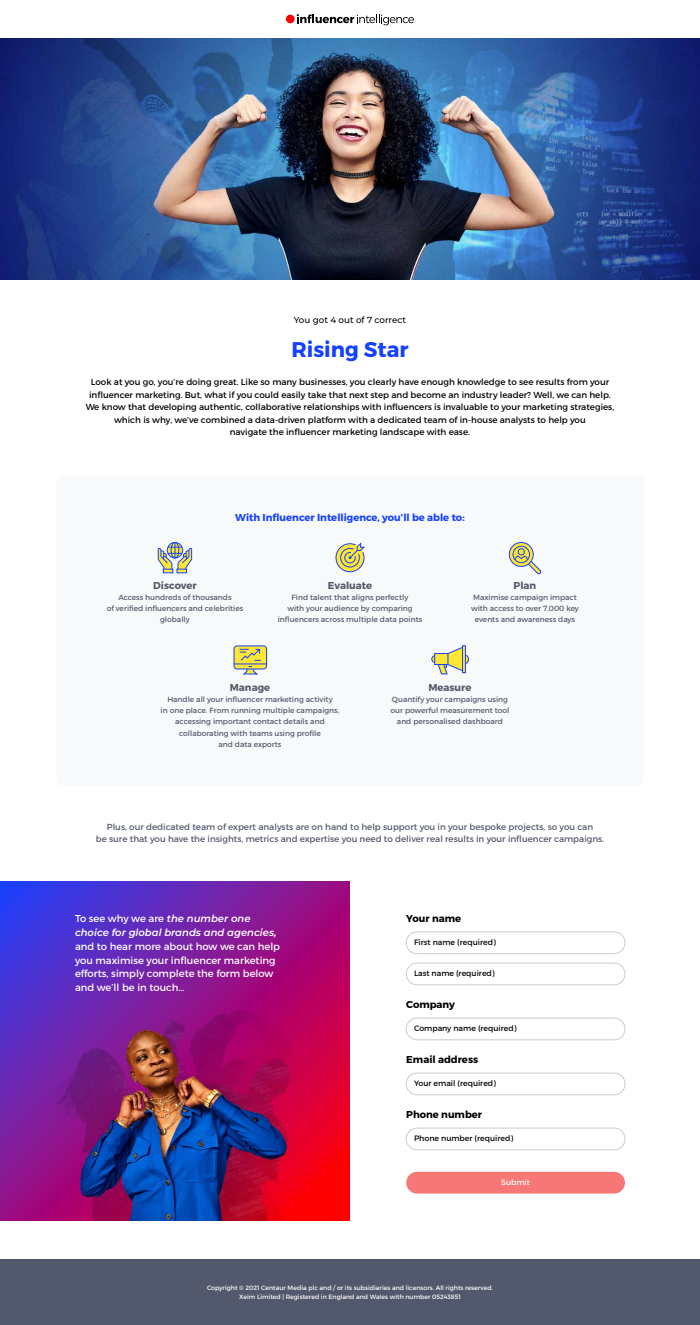
<style>
.page{position:relative;width:700px;height:1325px;background:#fff}
.page>*{position:absolute;margin:0;border:0;box-sizing:border-box;transform-origin:0 0}
.t1{font:700 21.25px "Montserrat";color:#1440ff}
.t2{font:10px/13.8px "Montserrat";color:#fff}
.t3{font:italic 600 10px/13.8px "Montserrat";color:#fff}
.t4{font:700 10px "Montserrat";color:#1440ff}
.t5{font:700 10px "Montserrat";color:#000}
.t6{font:700 10px "Montserrat";color:#53596c}
.t7{font:8.75px/12.5px "Montserrat";color:#000;text-align:center}
.t8{font:8.75px/12.5px "Montserrat";color:#53596c;text-align:center}
.t9{font:500 8.75px "Montserrat";color:#000}
.t10{font:7.81px "Montserrat";color:#000}
.t11{font:7.81px "Montserrat";color:#fff}
.t12{font:7.5px/11.2px "Montserrat";color:#53596c;text-align:center}
.t13{font:6.25px/9.4px "Montserrat";color:#fff;text-align:center}
.s1{font-weight:400;font-style:normal}
</style>
<div class="page">
<div style="left:0;top:1259px;width:700px;height:66px;background:#53596c"></div>
<svg style="left:0;top:881px;width:350px;height:340px;background:#851b95"></svg>
<div style="left:56px;top:476px;width:588px;height:310px;background:#f7f9fb;border-radius:8px"></div>
<img style="left:0;top:38px;width:700px;height:241px">
<div style="left:286px;top:15px;width:9px;height:8px;background:#f00;border-radius:50%"></div>
<svg style="left:297px;top:14px;width:117px;height:11px"></svg>
<svg style="left:335px;top:542px;width:30px;height:30px"></svg>
<svg style="left:509px;top:542px;width:24px;height:24px"></svg>
<div style="left:509px;top:542px;width:25px;height:25px;border:1px solid #1440ff;border-radius:50%"></div>
<div style="left:513px;top:546px;width:17px;height:17px;border:1px solid #1440ff;border-radius:50%"></div>
<div style="left:518px;top:548px;width:7px;height:7px;border:1px solid #1440ff;border-radius:50%"></div>
<svg style="left:515px;top:555px;width:27px;height:20px"></svg>
<svg style="left:234px;top:646px;width:33px;height:23px"></svg>
<div style="left:234px;top:646px;width:33px;height:23px;border:1px solid #1440ff;border-radius:3px"></div>
<hr style="left:234px;top:664px;width:33px;height:1px;background:#1440ff">
<svg style="left:240px;top:649px;width:21px;height:26px"></svg>
<svg style="left:431px;top:646px;width:38px;height:29px"></svg>
<svg style="left:158px;top:542px;width:34px;height:31px"></svg>
<div style="left:406px;top:1018px;width:219px;height:22px;border:1px solid #ccc;border-radius:11px"></div>
<div style="left:406px;top:1073px;width:219px;height:22px;border:1px solid #ccc;border-radius:11px"></div>
<div style="left:406px;top:1128px;width:219px;height:22px;border:1px solid #ccc;border-radius:11px"></div>
<div style="left:406px;top:1172px;width:219px;height:22px;background:#f77676;border-radius:11px"></div>
<div style="left:406px;top:932px;width:219px;height:22px;border:1px solid #ccc;border-radius:11px"></div>
<div style="left:406px;top:963px;width:219px;height:22px;border:1px solid #ccc;border-radius:11px"></div>
<img style="left:56px;top:1002px;width:238px;height:219px">
<p class="t9" style="left:294px;top:314px;width:114px">You got 4 out of 7 correct</p>
<h1 class="t1" style="left:291px;top:336px;width:119px">Rising Star</h1>
<p class="t7" style="left:86px;top:376px;width:530px">Look at you go, you’re doing great. Like so many businesses, you clearly have enough knowledge to see results from your influencer marketing. But, what if you could easily take that next step and become an industry leader? Well, we can help.<br>We know that developing authentic, collaborative relationships with influencers is invaluable to your marketing strategies, which is why, we’ve combined a data-driven platform with a dedicated team of in-house analysts to help you<br>navigate the influencer marketing landscape with ease.</p>
<h2 class="t4" style="left:235px;top:511px;width:231px">With Influencer Intelligence, you’ll be able to:</h2>
<h2 class="t6" style="left:153px;top:579px;width:45px">Discover</h2>
<p class="t12" style="left:107px;top:592px;width:138px">Access hundreds of thousands<br>of verified influencers and celebrities globally</p>
<h2 class="t6" style="left:328px;top:579px;width:46px">Evaluate</h2>
<p class="t12" style="left:278px;top:592px;width:146px">Find talent that aligns perfectly<br>with your audience by comparing influencers across multiple data points</p>
<h2 class="t6" style="left:514px;top:579px;width:24px">Plan</h2>
<p class="t12" style="left:471px;top:592px;width:109px">Maximise campaign impact with access to over 7,000 key events and awareness days</p>
<h2 class="t6" style="left:230px;top:681px;width:42px">Manage</h2>
<p class="t12" style="left:161px;top:694px;width:180px">Handle all your influencer marketing activity<br>in one place. From running multiple campaigns, accessing important contact details and collaborating with teams using profile<br>and data exports</p>
<h2 class="t6" style="left:428px;top:681px;width:45px">Measure</h2>
<p class="t12" style="left:391px;top:694px;width:120px">Quantify your campaigns using our powerful measurement tool and personalised dashboard</p>
<p class="t8" style="left:96px;top:820px;width:510px">Plus, our dedicated team of expert analysts are on hand to help support you in your bespoke projects, so you can<br>be sure that you have the insights, metrics and expertise you need to deliver real results in your influencer campaigns.</p>
<h2 class="t3" style="left:75px;top:912px;width:203px"><span class="s1">To see why we are</span> the number one choice for global brands and agencies,</h2>
<h2 class="t2" style="left:75px;top:940px;width:207px">and to hear more about how we can help you maximise your influencer marketing efforts, simply complete the form below and we’ll be in touch…</h2>
<h2 class="t5" style="left:406px;top:912px;width:56px">Your name</h2>
<p class="t10" style="left:414px;top:938px;width:83px">First name (required)</p>
<p class="t10" style="left:414px;top:969px;width:82px">Last name (required)</p>
<h2 class="t5" style="left:406px;top:998px;width:50px">Company</h2>
<p class="t10" style="left:414px;top:1024px;width:104px">Company name (required)</p>
<h2 class="t5" style="left:406px;top:1053px;width:74px">Email address</h2>
<p class="t10" style="left:414px;top:1079px;width:84px">Your email (required)</p>
<h2 class="t5" style="left:406px;top:1108px;width:77px">Phone number</h2>
<p class="t10" style="left:414px;top:1134px;width:101px">Phone number (required)</p>
<p class="t11" style="left:501px;top:1178px;width:30px">Submit</p>
<p class="t13" style="left:207px;top:1283px;width:287px">Copyright © 2021 Centaur Media plc and / or its subsidiaries and licensors. All rights reserved.<br>Xeim Limited | Registered in England and Wales with number 05243851</p>
</div>
